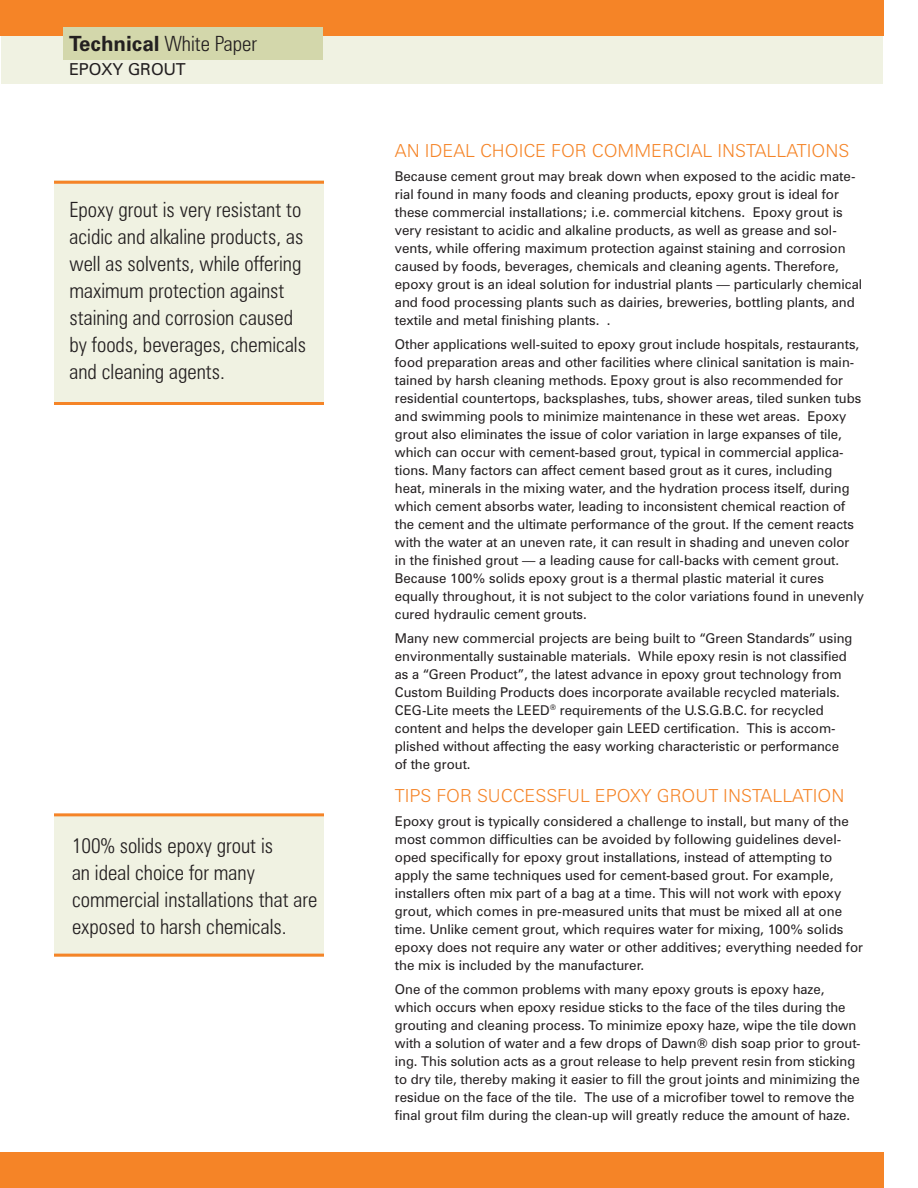
<style>
.page{position:relative;width:918px;height:1188px;background:#fff}
.page>*{position:absolute;margin:0;border:0;box-sizing:border-box;transform-origin:0 0}
.t1{font:300 condensed 21px/27px "Zurich BT";color:#231f20}
.t2{font:300 18px "Zurich BT";color:#f58427}
.t3{font:16.5px "Zurich BT";color:#231f20}
.t4{font:13.5px/18px "Zurich BT";color:#231f20}
.s1{font-weight:700;font-stretch:normal}
</style>
<div class="page">
<div style="left:54px;top:815px;width:270px;height:142px;background:#f0f2e2"></div>
<div style="left:0;top:1152px;width:883px;height:36px;background:#f58427"></div>
<div style="left:1px;top:0;width:882px;height:84px;background:#f0f2e2"></div>
<hr style="left:54px;top:813px;width:270px;height:3px;background:#f58427">
<hr style="left:54px;top:954px;width:270px;height:3px;background:#f58427">
<div style="left:0;top:0;width:883px;height:36px;background:#f58427"></div>
<div style="left:54px;top:180px;width:270px;height:224px;background:#f0f2e2"></div>
<hr style="left:54px;top:181px;width:270px;height:3px;background:#f58427">
<hr style="left:54px;top:402px;width:270px;height:3px;background:#f58427">
<div style="left:63px;top:27px;width:260px;height:33px;background:#d3d7ab"></div>
<h1 class="t1" style="left:69px;top:30px;width:190px"><span class="s1">Technical</span> White Paper</h1>
<p class="t3" style="left:69px;top:59px;width:118px">EPOXY GROUT</p>
<h1 class="t1" style="left:70px;top:196px;width:238px">Epoxy grout is very resistant to acidic and alkaline products, as well as solvents, while offering maximum protection against staining and corrosion caused by foods, beverages, chemicals and cleaning agents.</h1>
<h1 class="t1" style="left:72px;top:832px;width:247px">100% solids epoxy grout is<br>an ideal choice for many commercial installations that are exposed to harsh chemicals.</h1>
<h2 class="t2" style="left:395px;top:139px;width:456px">AN I DEAL CHOICE FOR COMMERCIAL I NSTALLATIONS</h2>
<p class="t4" style="left:395px;top:167px;width:469px">Because cement grout may break down when exposed to the acidic mate&shy;rial found in many foods and cleaning products, epoxy grout is ideal for these commercial installations; i.e. commercial kitchens. Epoxy grout is very resistant to acidic and alkaline products, as well as grease and sol&shy;vents, while offering maximum protection against staining and corrosion caused by foods, beverages, chemicals and cleaning agents. Therefore, epoxy grout is an ideal solution for industrial plants — particularly chemical and food processing plants such as dairies, breweries, bottling plants, and textile and metal finishing plants. .</p>
<p class="t4" style="left:395px;top:335px;width:471px">Other applications well-suited to epoxy grout include hospitals, restaurants, food preparation areas and other facilities where clinical sanitation is main&shy;tained by harsh cleaning methods. Epoxy grout is also recommended for residential countertops, backsplashes, tubs, shower areas, tiled sunken tubs and swimming pools to minimize maintenance in these wet areas. Epoxy grout also eliminates the issue of color variation in large expanses of tile, which can occur with cement-based grout, typical in commercial applica&shy;tions. Many factors can affect cement based grout as it cures, including heat, minerals in the mixing water, and the hydration process itself, during which cement absorbs water, leading to inconsistent chemical reaction of the cement and the ultimate performance of the grout. If the cement reacts with the water at an uneven rate, it can result in shading and uneven color in the finished grout — a leading cause for call-backs with cement grout.<br>Because 100% solids epoxy grout is a thermal plastic material it cures equally throughout, it is not subject to the color variations found in unevenly cured hydraulic cement grouts.</p>
<p class="t4" style="left:395px;top:629px;width:459px">Many new commercial projects are being built to “Green Standards” using environmentally sustainable materials. While epoxy resin is not classified as a “Green Product”, the latest advance in epoxy grout technology from Custom Building Products does incorporate available recycled materials.<br>CEG-Lite meets the LEED<sup>®</sup> requirements of the U.S.G.B.C. for recycled content and helps the developer gain LEED certification. This is accom&shy;plished without affecting the easy working characteristic or performance of the grout.</p>
<h2 class="t2" style="left:395px;top:784px;width:451px">TIPS FOR SUCCESSFUL EPOXY GROUT I NSTALLATION</h2>
<p class="t4" style="left:395px;top:812px;width:470px">Epoxy grout is typically considered a challenge to install, but many of the most common difficulties can be avoided by following guidelines devel&shy;oped specifically for epoxy grout installations, instead of attempting to apply the same techniques used for cement-based grout. For example, installers often mix part of a bag at a time. This will not work with epoxy grout, which comes in pre-measured units that must be mixed all at one time. Unlike cement grout, which requires water for mixing, 100% solids epoxy does not require any water or other additives; everything needed for the mix is included by the manufacturer.</p>
<p class="t4" style="left:395px;top:980px;width:467px">One of the common problems with many epoxy grouts is epoxy haze, which occurs when epoxy residue sticks to the face of the tiles during the grouting and cleaning process. To minimize epoxy haze, wipe the tile down with a solution of water and a few drops of Dawn® dish soap prior to grout&shy;ing. This solution acts as a grout release to help prevent resin from sticking to dry tile, thereby making it easier to fill the grout joints and minimizing the residue on the face of the tile. The use of a microfiber towel to remove the final grout film during the clean-up will greatly reduce the amount of haze.</p>
</div>
